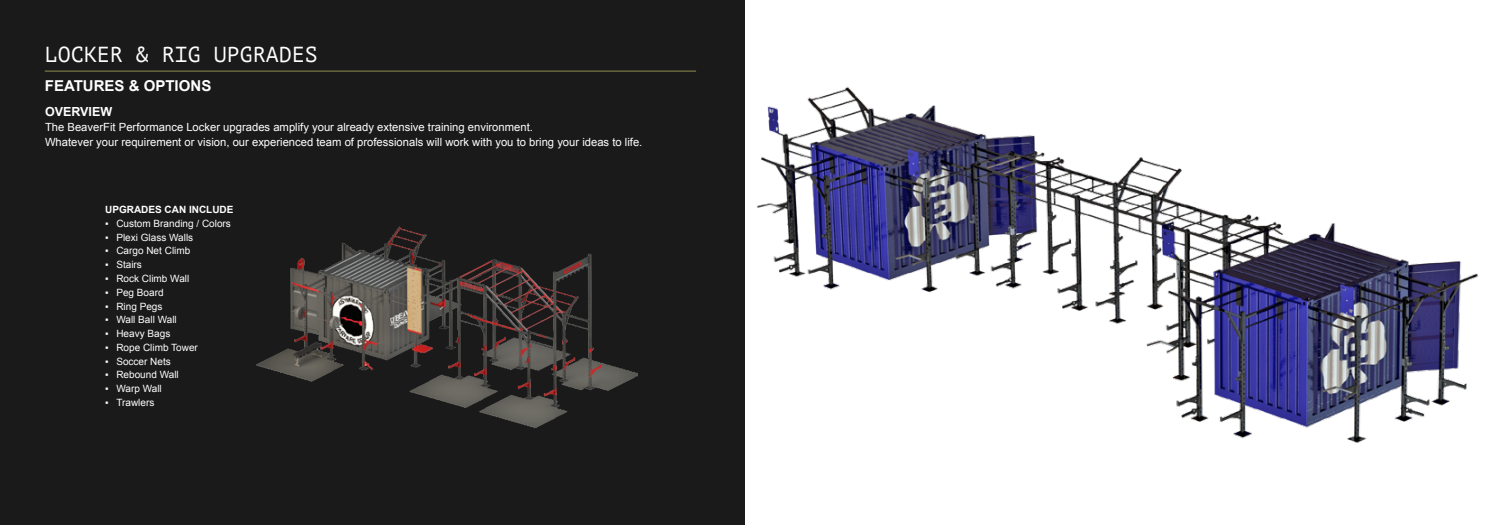
<style>
.page{position:relative;width:1489px;height:525px;background:#fff}
.page>*{position:absolute;margin:0;border:0;box-sizing:border-box;transform-origin:0 0}
.t1{font:21.62px "PT Mono";color:#fff}
.t2{font:700 15px "Arial";color:#fff}
.t3{font:700 12.5px "Arial";color:#fff}
.t4{font:11.25px/15px "Arial";color:#fff}
.t5{font:10px "Arial";color:#fff}
.t6{font:700 10px "Arial";color:#fff}
</style>
<div class="page">
<div style="left:0;top:0;width:744px;height:524px;background:#1a1a1a"></div>
<img style="left:744px;top:30px;width:735px;height:465px">
<hr style="left:45px;top:70px;width:651px;height:2px;background:#787647">
<img style="left:256px;top:226px;width:381px;height:202px">
<h1 class="t1" style="left:45px;top:42px;width:274px">LOCKER &amp; RIG UPGRADES</h1>
<h2 class="t2" style="left:45px;top:76px;width:168px">FEATURES &amp; OPTIONS</h2>
<p class="t3" style="left:45px;top:103px;width:69px">OVERVIEW</p>
<p class="t4" style="left:45px;top:120px;width:599px">The BeaverFit Performance Locker upgrades amplify your already extensive training environment.<br>Whatever your requirement or vision, our experienced team of professionals will work with you to bring your ideas to life.</p>
<p class="t6" style="left:105px;top:203px;width:130px">UPGRADES CAN INCLUDE</p>
<p class="t5" style="left:105px;top:217px;width:127px">▪ Custom Branding / Colors</p>
<p class="t5" style="left:105px;top:230px;width:90px">▪ Plexi Glass Walls</p>
<p class="t5" style="left:105px;top:244px;width:87px">▪ Cargo Net Climb</p>
<p class="t5" style="left:105px;top:258px;width:38px">▪ Stairs</p>
<p class="t5" style="left:105px;top:272px;width:86px">▪ Rock Climb Wall</p>
<p class="t5" style="left:105px;top:285px;width:60px">▪ Peg Board</p>
<p class="t5" style="left:105px;top:299px;width:59px">▪ Ring Pegs</p>
<p class="t5" style="left:105px;top:313px;width:73px">▪ Wall Ball Wall</p>
<p class="t5" style="left:105px;top:327px;width:67px">▪ Heavy Bags</p>
<p class="t5" style="left:105px;top:340px;width:94px">▪ Rope Climb Tower</p>
<p class="t5" style="left:105px;top:354px;width:67px">▪ Soccer Nets</p>
<p class="t5" style="left:105px;top:368px;width:75px">▪ Rebound Wall</p>
<p class="t5" style="left:105px;top:382px;width:58px">▪ Warp Wall</p>
<p class="t5" style="left:105px;top:395px;width:51px">▪ Trawlers</p>
</div>
